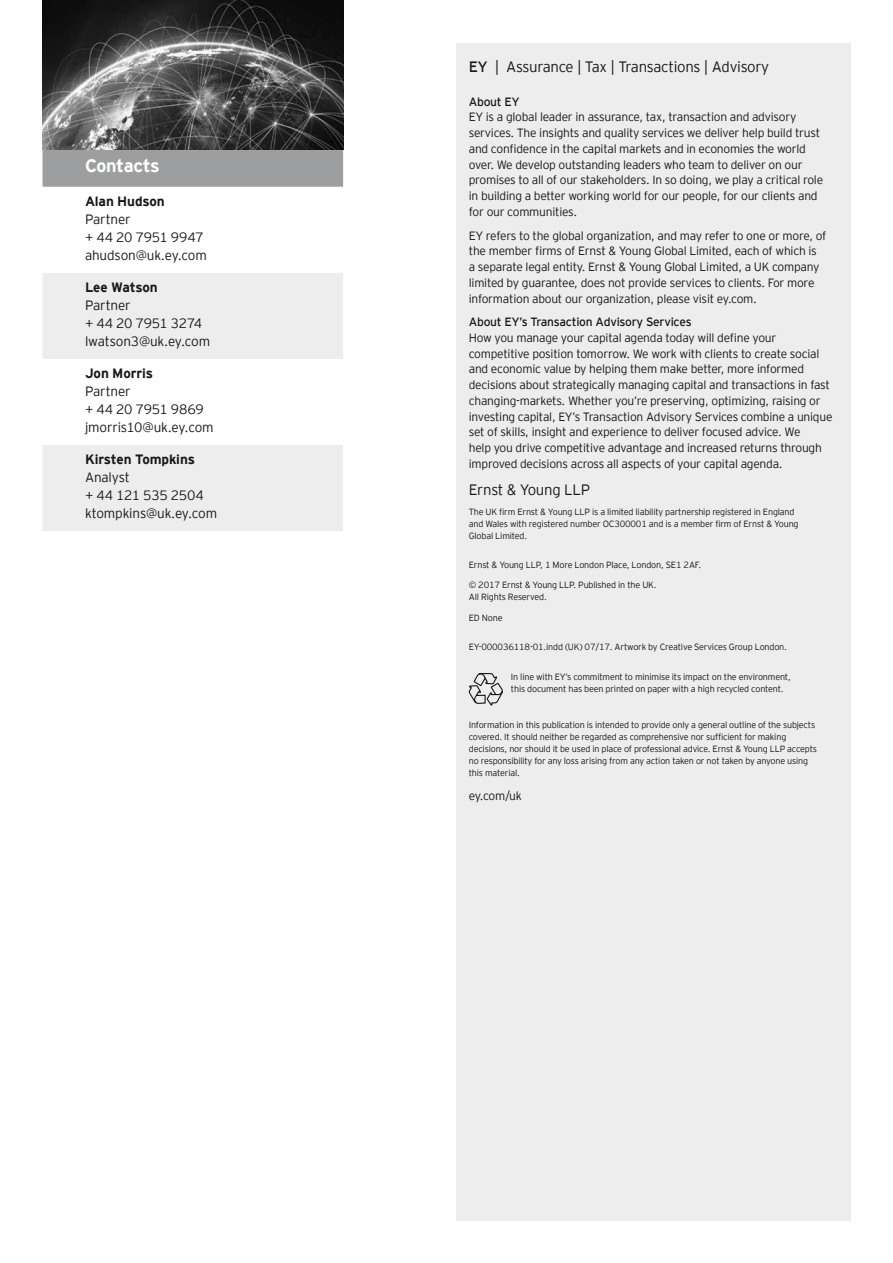
<style>
.page{position:relative;width:893px;height:1263px;background:#fff}
.page>*{position:absolute;margin:0;border:0;box-sizing:border-box;transform-origin:0 0}
.t1{font:700 18px "EY Interstate";letter-spacing:-.025em;color:#fff}
.t2{font:300 15px "EY Interstate";letter-spacing:-.02em;color:#1a171c}
.t3{font:300 13.5px/18px "EY Interstate";letter-spacing:-.015em;color:#1a171c}
.t4{font:700 13.5px "EY Interstate";letter-spacing:-.01em;color:#1a171c}
.t5{font:300 12px/15.8px "EY Interstate";letter-spacing:-.02em;color:#1a171c}
.t6{font:12px "EY Interstate";letter-spacing:-.02em;color:#1a171c}
.t7{font:300 9px/12px "EY Interstate";letter-spacing:-.02em;color:#1a171c}
.s1{font-weight:400}
</style>
<div class="page">
<div style="left:456px;top:43px;width:394px;height:1177px;background:#ededee"></div>
<svg style="left:468px;top:673px;width:35px;height:33px"></svg>
<div style="left:43px;top:149px;width:300px;height:38px;background:#9d9ea0"></div>
<svg style="left:43px;top:273px;width:300px;height:258px;fill:#ededee"></svg>
<img style="left:43px;top:0;width:300px;height:149px">
<h1 class="t1" style="left:85px;top:153px;width:76px">Contacts</h1>
<p class="t4" style="left:85px;top:191px;width:81px">Alan Hudson</p>
<p class="t3" style="left:85px;top:209px;width:123px">Partner<br>+ 44 20 7951 9947 ahudson@uk.ey.com</p>
<p class="t4" style="left:85px;top:278px;width:74px">Lee Watson</p>
<p class="t3" style="left:85px;top:295px;width:127px">Partner<br>+ 44 20 7951 3274 lwatson3@uk.ey.com</p>
<p class="t4" style="left:85px;top:364px;width:69px">Jon Morris</p>
<p class="t3" style="left:85px;top:382px;width:130px">Partner<br>+ 44 20 7951 9869 jmorris10@uk.ey.com</p>
<p class="t4" style="left:85px;top:450px;width:111px">Kirsten Tompkins</p>
<p class="t3" style="left:85px;top:468px;width:134px">Analyst<br>+ 44 121 535 2504 ktompkins@uk.ey.com</p>
<p class="t2" style="left:469px;top:56px;width:302px"><span class="s1">EY</span> | Assurance | Tax | Transactions | Advisory</p>
<p class="t6" style="left:469px;top:93px;width:52px">About EY</p>
<p class="t5" style="left:469px;top:109px;width:356px">EY is a global leader in assurance, tax, transaction and advisory services. The insights and quality services we deliver help build trust and confidence in the capital markets and in economies the world over. We develop outstanding leaders who team to deliver on our promises to all of our stakeholders. In so doing, we play a critical role in building a better working world for our people, for our clients and for our communities.</p>
<p class="t5" style="left:469px;top:227px;width:359px">EY refers to the global organization, and may refer to one or more, of the member firms of Ernst &amp; Young Global Limited, each of which is a separate legal entity. Ernst &amp; Young Global Limited, a UK company limited by guarantee, does not provide services to clients. For more information about our organization, please visit ey.com.</p>
<p class="t6" style="left:469px;top:313px;width:224px">About EY’s Transaction Advisory Services</p>
<p class="t5" style="left:469px;top:329px;width:365px">How you manage your capital agenda today will define your competitive position tomorrow. We work with clients to create social and economic value by helping them make better, more informed decisions about strategically managing capital and transactions in fast changing-markets. Whether you’re preserving, optimizing, raising or investing capital, EY’s Transaction Advisory Services combine a unique set of skills, insight and experience to deliver focused advice. We<br>help you drive competitive advantage and increased returns through improved decisions across all aspects of your capital agenda.</p>
<p class="t2" style="left:469px;top:479px;width:123px">Ernst &amp; Young LLP</p>
<p class="t7" style="left:469px;top:505px;width:331px">The UK firm Ernst &amp; Young LLP is a limited liability partnership registered in England and Wales with registered number OC300001 and is a member firm of Ernst &amp; Young<br>Global Limited.</p>
<p class="t7" style="left:469px;top:555px;width:234px;line-height:19.8px">Ernst &amp; Young LLP, 1 More London Place, London, SE1 2AF. © 2017 Ernst &amp; Young LLP. Published in the UK.</p>
<p class="t7" style="left:469px;top:590px;width:79px">All Rights Reserved.</p>
<p class="t7" style="left:469px;top:612px;width:35px">ED None</p>
<p class="t7" style="left:469px;top:640px;width:320px">EY-000036118-01.indd (UK) 07/17. Artwork by Creative Services Group London.</p>
<p class="t7" style="left:511px;top:670px;width:281px">In line with EY’s commitment to minimise its impact on the environment, this document has been printed on paper with a high recycled content.</p>
<p class="t7" style="left:469px;top:719px;width:350px">Information in this publication is intended to provide only a general outline of the subjects covered. It should neither be regarded as comprehensive nor sufficient for making decisions, nor should it be used in place of professional advice. Ernst &amp; Young LLP accepts no responsibility for any loss arising from any action taken or not taken by anyone using this material.</p>
<p class="t5" style="left:469px;top:787px;width:55px">ey.com/uk</p>
</div>
